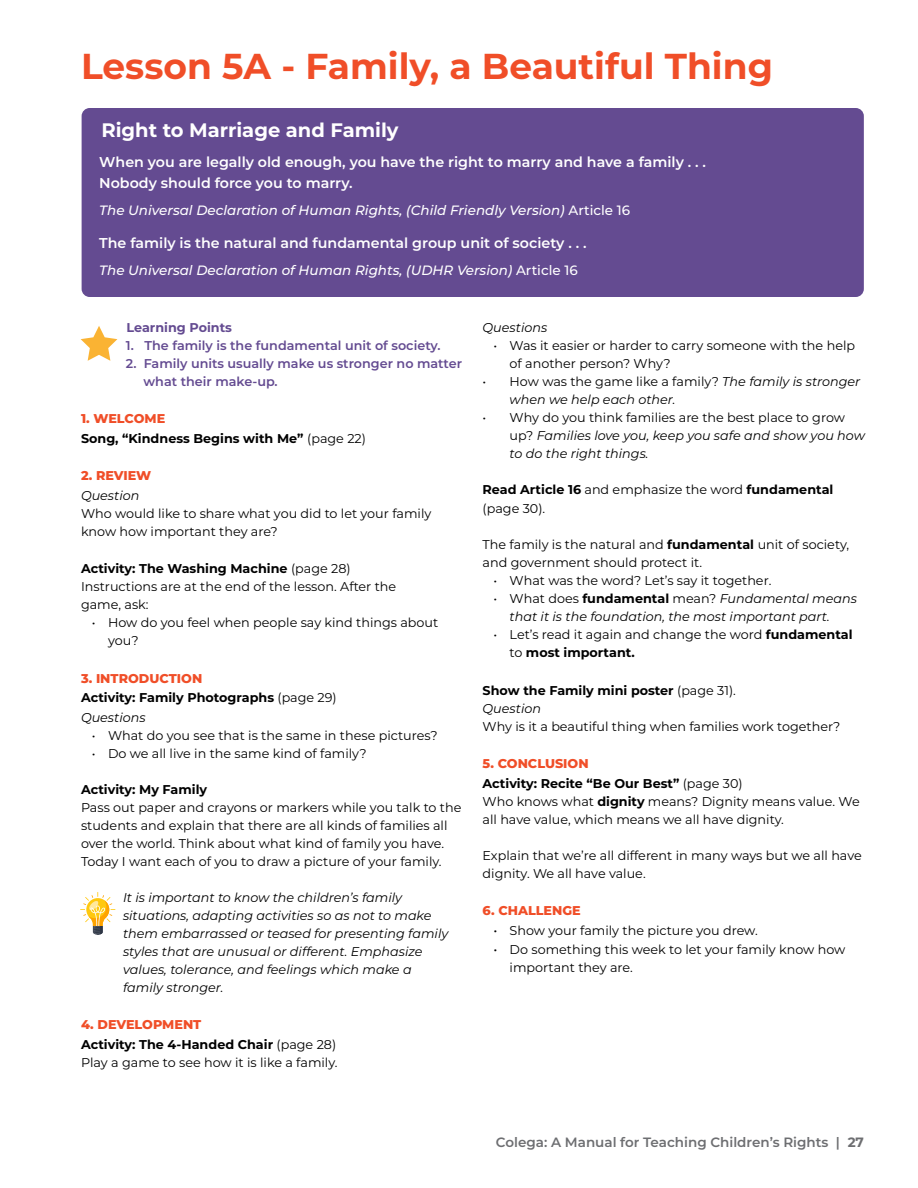
<style>
.page{position:relative;width:918px;height:1188px;background:#fff}
.page>*{position:absolute;margin:0;border:0;box-sizing:border-box;transform-origin:0 0}
.t1{font:700 36px "Montserrat";color:#f04e28}
.t2{font:700 19.5px "Montserrat";color:#fff}
.t3{font:600 14.25px/21px "Montserrat";color:#fff}
.t4{font:italic 500 13.5px "Montserrat";color:#fff}
.t5{font:600 13.5px "Montserrat";color:#6d6e71}
.t6{font:12.75px/18px "Montserrat";color:#000}
.t7{font:italic 12.75px/18px "Montserrat";color:#000}
.t8{font:700 12.75px/19.5px "Montserrat";color:#000}
.t9{font:600 12.75px/18px "Montserrat";color:#644b91}
.t10{font:800 12.75px "Montserrat";color:#f04e28}
.t11{font:700 12.75px "Montserrat";color:#644b91}
.s1{font-style:normal}
.s2{font-weight:800;color:#f04e28}
.s3{font-weight:400}
.s4{font-weight:700}
.s5{font-weight:400;font-style:italic}
.s6{font-weight:700;font-style:normal}
.s7{font-size:13.5px}
</style>
<div class="page">
<svg style="left:81px;top:326px;width:36px;height:35px"></svg>
<div style="left:82px;top:108px;width:782px;height:189px;background:#644b91;border-radius:8px"></div>
<svg style="left:80px;top:892px;width:35px;height:43px"></svg>
<h1 class="t1" style="left:81px;top:41px;width:694px">Lesson 5A - Family, a Beautiful Thing</h1>
<h2 class="t2" style="left:101px;top:116px;width:299px">Right to Marriage and Family</h2>
<p class="t3" style="left:99px;top:151px;width:608px">When you are legally old enough, you have the right to marry and have a family . . .<br>Nobody should force you to marry.</p>
<p class="t4" style="left:99px;top:201px;width:532px">The Universal Declaration of Human Rights, (Child Friendly Version) <span class="s1">Article 16</span></p>
<p class="t3" style="left:99px;top:232px;width:489px">The family is the natural and fundamental group unit of society . . .</p>
<p class="t4" style="left:99px;top:261px;width:480px">The Universal Declaration of Human Rights, (UDHR Version) <span class="s1">Article 16</span></p>
<p class="t11" style="left:127px;top:318px;width:107px">Learning Points</p>
<p class="t9" style="left:126px;top:336px;width:316px">1. The family is the fundamental unit of society.</p>
<p class="t9" style="left:144px;top:354px;width:320px;text-indent:-18px">2. Family units usually make us stronger no matter what their make-up.</p>
<p class="t8" style="left:81px;top:408px;width:287px"><span class="s2">1. WELCOME<br></span>Song, “Kindness Begins with Me” <span class="s3">(page 22)</span></p>
<p class="t10" style="left:81px;top:466px;width:72px">2. REVIEW</p>
<p class="t7" style="left:81px;top:486px;width:60px">Question</p>
<p class="t6" style="left:81px;top:504px;width:352px">Who would like to share what you did to let your family know how important they are?</p>
<p class="t6" style="left:81px;top:559px;width:317px"><span class="s4">Activity: The Washing Machine</span> (page 28)<br>Instructions are at the end of the lesson. After the game, ask:</p>
<p class="t6" style="left:108px;top:613px;width:332px;text-indent:-16px">• How do you feel when people say kind things about you?</p>
<p class="t8" style="left:81px;top:668px;width:257px"><span class="s2">3. INTRODUCTION<br></span>Activity: Family Photographs <span class="s3">(page 29)<br></span><span class="s5">Questions</span></p>
<p class="t6" style="left:92px;top:726px;width:347px">• What do you see that is the same in these pictures?</p>
<p class="t6" style="left:92px;top:744px;width:277px">• Do we all live in the same kind of family?</p>
<p class="t8" style="left:81px;top:779px;width:128px">Activity: My Family</p>
<p class="t6" style="left:81px;top:798px;width:382px">Pass out paper and crayons or markers while you talk to the students and explain that there are all kinds of families all over the world. Think about what kind of family you have.<br>Today I want each of you to draw a picture of your family.</p>
<p class="t7" style="left:123px;top:888px;width:327px">It is important to know the children’s family situations, adapting activities so as not to make them embarrassed or teased for presenting family styles that are unusual or different. Emphasize values, tolerance, and feelings which make a family stronger.</p>
<p class="t8" style="left:81px;top:1014px;width:257px"><span class="s2">4. DEVELOPMENT<br></span>Activity: The 4-Handed Chair <span class="s3">(page 28)</span></p>
<p class="t6" style="left:81px;top:1053px;width:258px">Play a game to see how it is like a family.</p>
<p class="t7" style="left:483px;top:318px;width:66px">Questions</p>
<p class="t6" style="left:510px;top:336px;width:347px;text-indent:-16px">• Was it easier or harder to carry someone with the help of another person? Why?</p>
<p class="t7" style="left:510px;top:372px;width:352px;text-indent:-27px"><span class="s1">• How was the game like a family?</span> The family is stronger when we help each other.</p>
<p class="t7" style="left:510px;top:408px;width:357px;text-indent:-27px"><span class="s1">• Why do you think families are the best place to grow up?</span> Families love you, keep you safe and show you how to do the right things.</p>
<p class="t6" style="left:483px;top:479px;width:352px;line-height:19.5px"><span class="s4">Read Article 16</span> and emphasize the word <span class="s4">fundamental </span>(page 30).</p>
<p class="t6" style="left:483px;top:535px;width:368px">The family is the natural and <span class="s4">fundamental</span> unit of society, and government should protect it.</p>
<p class="t6" style="left:493px;top:571px;width:279px">• What was the word? Let’s say it together.</p>
<p class="t7" style="left:510px;top:589px;width:349px;text-indent:-16px"><span class="s1">• What does</span> <span class="s6">fundamental</span> <span class="s1">mean?</span> Fundamental means that it is the foundation, the most important part.</p>
<p class="t6" style="left:510px;top:625px;width:344px;text-indent:-16px">• Let’s read it again and change the word <span class="s4">fundamental </span>to <span class="s4">most important.</span></p>
<p class="t8" style="left:483px;top:681px;width:255px;line-height:18px">Show the Family mini poster <span class="s3">(page 31).<br></span><span class="s5">Question</span></p>
<p class="t6" style="left:483px;top:717px;width:359px">Why is it a beautiful thing when families work together?</p>
<p class="t8" style="left:483px;top:754px;width:262px"><span class="s2">5. CONCLUSION<br></span>Activity: Recite “Be Our Best” <span class="s3">(page 30)</span></p>
<p class="t6" style="left:483px;top:792px;width:379px">Who knows what <span class="s4">dignity</span> means? Dignity means value. We all have value, which means we all have dignity.</p>
<p class="t6" style="left:483px;top:846px;width:381px">Explain that we’re all different in many ways but we all have dignity. We all have value.</p>
<p class="t10" style="left:483px;top:902px;width:100px">6. CHALLENGE</p>
<p class="t6" style="left:493px;top:921px;width:266px"><span class="s7">•</span> Show your family the picture you drew.</p>
<p class="t6" style="left:510px;top:940px;width:337px;text-indent:-16px"><span class="s7">•</span> Do something this week to let your family know how important they are.</p>
<p class="t5" style="left:496px;top:1133px;width:370px">Colega: A Manual for Teaching Children’s Rights | <span class="s4">27</span></p>
</div>
